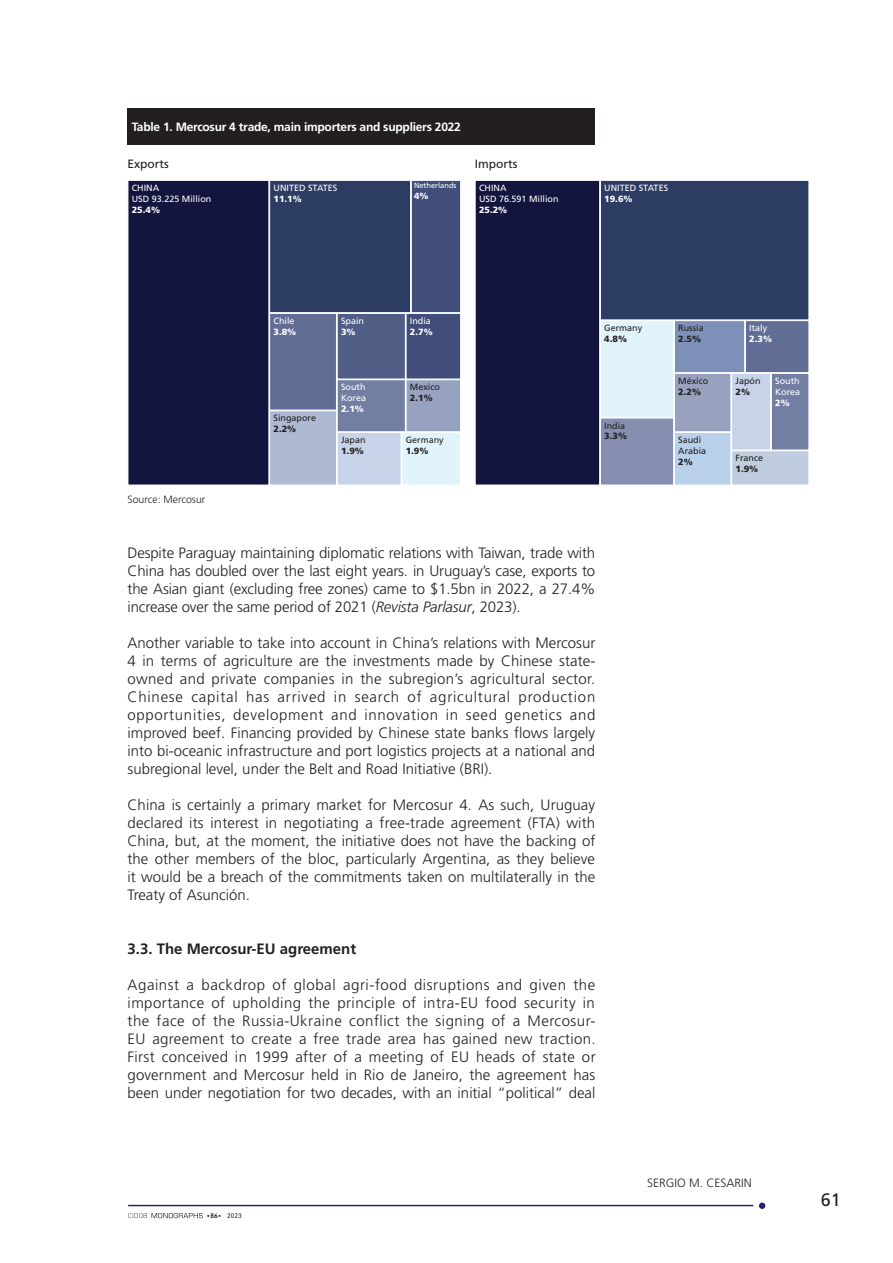
<style>
.page{position:relative;width:893px;height:1263px;background:#fff}
.page>*{position:absolute;margin:0;border:0;box-sizing:border-box;transform-origin:0 0}
.t1{font:18px "Frutiger LT Std";color:#231f20}
.t2{font:300 15px/18px "Frutiger LT Std";color:#231f20;text-align:justify}
.t3{font:700 15px "Frutiger LT Std";color:#231f20}
.t4{font:700 12px "Frutiger LT Std";letter-spacing:-.02em;color:#fff}
.t5{font:300 12px "Frutiger LT Std";color:#231f20}
.t6{font:12px "Frutiger LT Std";color:#231f20}
.t7{font:300 10.5px "Frutiger LT Std";color:#231f20}
.t8{font:9px/10.8px "Frutiger LT Std";color:#fff}
.t9{font:9px/10.8px "Frutiger LT Std";color:#231f20}
.t10{font:900 9px "Frutiger LT Std";color:#fff}
.t11{font:900 9px "Frutiger LT Std";color:#231f20}
.t12{font:7.5px "Frutiger LT Std";color:#fff}
.t13{font:500 6.9px "DIN Next LT Pro";color:#231f20}
.s1{font-style:italic}
.s2{font-weight:400}
</style>
<div class="page">
<hr style="left:128px;top:1205px;width:625px;height:1px;background:#242076">
<div style="left:759px;top:1202px;width:6px;height:7px;background:#242076;border-radius:50%"></div>
<svg style="left:128px;top:1213px;width:75px;height:5px"></svg>
<div style="left:128px;top:108px;width:467px;height:36px;background:#231f20"></div>
<div style="left:128px;top:180px;width:141px;height:305px;background:#14153e"></div>
<div style="left:475px;top:180px;width:125px;height:305px;background:#14153e;border:1px solid #fff"></div>
<div style="left:600px;top:180px;width:209px;height:140px;background:#2d3c63;border:1px solid #fff"></div>
<div style="left:600px;top:320px;width:74px;height:98px;background:#e1f4fc;border:1px solid #fff"></div>
<div style="left:674px;top:320px;width:71px;height:53px;background:#7c90b8;border:1px solid #fff"></div>
<div style="left:745px;top:320px;width:64px;height:53px;background:#626d95;border:1px solid #fff"></div>
<div style="left:771px;top:373px;width:38px;height:77px;background:#737ea3;border:1px solid #fff"></div>
<div style="left:731px;top:373px;width:40px;height:77px;background:#c6d3e8;border:1px solid #fff"></div>
<div style="left:674px;top:373px;width:57px;height:59px;background:#98a1be;border:1px solid #fff"></div>
<div style="left:674px;top:432px;width:57px;height:53px;background:#b9d0eb;border:1px solid #fff"></div>
<div style="left:600px;top:418px;width:74px;height:67px;background:#868faf;border:1px solid #fff"></div>
<div style="left:731px;top:450px;width:78px;height:35px;background:#bfcdde;border:1px solid #fff"></div>
<div style="left:269px;top:180px;width:142px;height:133px;background:#2d3c63;border:1px solid #fff"></div>
<div style="left:411px;top:180px;width:50px;height:133px;background:#414e7a;border:1px solid #fff"></div>
<div style="left:406px;top:313px;width:55px;height:66px;background:#414e7a;border:1px solid #fff"></div>
<div style="left:337px;top:313px;width:69px;height:66px;background:#505e85;border:1px solid #fff"></div>
<div style="left:337px;top:379px;width:69px;height:53px;background:#737ea3;border:1px solid #fff"></div>
<div style="left:406px;top:379px;width:55px;height:53px;background:#97a2c0;border:1px solid #fff"></div>
<div style="left:401px;top:432px;width:60px;height:53px;background:#e1f4fc;border:1px solid #fff"></div>
<div style="left:337px;top:432px;width:64px;height:53px;background:#c6d3e8;border:1px solid #fff"></div>
<div style="left:269px;top:410px;width:68px;height:75px;background:#aebad3;border:1px solid #fff"></div>
<div style="left:269px;top:313px;width:68px;height:97px;background:#626d95;border:1px solid #fff"></div>
<p class="t4" style="left:132px;top:119px;width:331px">Table 1. Mercosur 4 trade, main importers and suppliers 2022</p>
<p class="t6" style="left:128px;top:157px;width:43px">Exports</p>
<p class="t6" style="left:475px;top:157px;width:44px">Imports</p>
<p class="t8" style="left:132px;top:182px;width:81px">CHINA<br>USD 93.225 Million</p>
<p class="t10" style="left:132px;top:204px;width:30px">25.4%</p>
<p class="t12" style="left:414px;top:181px;width:44px">Netherlands</p>
<p class="t10" style="left:414px;top:190px;width:16px">4%</p>
<p class="t8" style="left:274px;top:182px;width:65px">UNITED STATES</p>
<p class="t10" style="left:274px;top:193px;width:30px">11.1%</p>
<p class="t8" style="left:479px;top:182px;width:81px">CHINA<br>USD 76.591 Million</p>
<p class="t10" style="left:479px;top:204px;width:30px">25.2%</p>
<p class="t8" style="left:604px;top:182px;width:65px">UNITED STATES</p>
<p class="t10" style="left:604px;top:193px;width:30px">19.6%</p>
<p class="t7" style="left:128px;top:494px;width:79px">Source: Mercosur</p>
<p class="t8" style="left:274px;top:316px;width:23px">Chile</p>
<p class="t10" style="left:274px;top:326px;width:24px">3.8%</p>
<p class="t9" style="left:274px;top:413px;width:44px">Singapore</p>
<p class="t11" style="left:274px;top:424px;width:24px">2.2%</p>
<p class="t8" style="left:341px;top:316px;width:25px">Spain</p>
<p class="t10" style="left:341px;top:326px;width:16px">3%</p>
<p class="t8" style="left:341px;top:382px;width:26px">South</p>
<p class="t8" style="left:341px;top:393px;width:27px">Korea</p>
<p class="t10" style="left:341px;top:403px;width:24px">2.1%</p>
<p class="t9" style="left:341px;top:435px;width:26px">Japan</p>
<p class="t11" style="left:341px;top:445px;width:24px">1.9%</p>
<p class="t8" style="left:410px;top:316px;width:23px">India</p>
<p class="t10" style="left:410px;top:326px;width:24px">2.7%</p>
<p class="t9" style="left:410px;top:382px;width:31px">Mexico</p>
<p class="t11" style="left:410px;top:393px;width:24px">2.1%</p>
<p class="t9" style="left:406px;top:435px;width:40px">Germany</p>
<p class="t11" style="left:406px;top:445px;width:24px">1.9%</p>
<p class="t9" style="left:604px;top:323px;width:40px">Germany</p>
<p class="t11" style="left:604px;top:333px;width:24px">4.8%</p>
<p class="t9" style="left:604px;top:420px;width:23px">India</p>
<p class="t11" style="left:604px;top:431px;width:24px">3.3%</p>
<p class="t2" style="left:128px;top:544px;width:469px">Despite Paraguay maintaining diplomatic relations with Taiwan, trade with China has doubled over the last eight years. in Uruguay’s case, exports to the Asian giant (excluding free zones) came to $1.5bn in 2022, a 27.4% increase over the same period of 2021 (<span class="s1">Revista Parlasur</span>, 2023).</p>
<p class="t2" style="left:128px;top:634px;width:469px">Another variable to take into account in China’s relations with Mercosur 4 in terms of agriculture are the investments made by Chinese state&shy;owned and private companies in the subregion’s agricultural sector.<br>Chinese capital has arrived in search of agricultural production opportunities, development and innovation in seed genetics and improved beef. Financing provided by Chinese state banks flows largely into bi-oceanic infrastructure and port logistics projects at a national and subregional level, under the Belt and Road Initiative (BRI).</p>
<p class="t2" style="left:128px;top:796px;width:469px">China is certainly a primary market for Mercosur 4. As such, Uruguay declared its interest in negotiating a free-trade agreement (FTA) with China, but, at the moment, the initiative does not have the backing of the other members of the bloc, particularly Argentina, as they believe it would be a breach of the commitments taken on multilaterally in the Treaty of Asunción.</p>
<p class="t3" style="left:128px;top:940px;width:230px">3.3. The Mercosur-EU agreement</p>
<p class="t2" style="left:128px;top:976px;width:470px">Against a backdrop of global agri-food disruptions and given the importance of upholding the principle of intra-EU food security in the face of the Russia-Ukraine conflict the signing of a Mercosur-EU agreement to create a free trade area has gained new traction.<br>First conceived in 1999 after of a meeting of EU heads of state or government and Mercosur held in Rio de Janeiro, the agreement has been under negotiation for two decades, with an initial “political” deal</p>
<p class="t9" style="left:678px;top:323px;width:27px">Russia</p>
<p class="t11" style="left:678px;top:333px;width:24px">2.5%</p>
<p class="t9" style="left:678px;top:375px;width:31px">México</p>
<p class="t11" style="left:678px;top:386px;width:24px">2.2%</p>
<p class="t9" style="left:678px;top:435px;width:30px">Saudi<br>Arabia</p>
<p class="t11" style="left:678px;top:456px;width:16px">2%</p>
<p class="t8" style="left:749px;top:323px;width:20px">Italy</p>
<p class="t10" style="left:749px;top:333px;width:24px">2.3%</p>
<p class="t9" style="left:735px;top:375px;width:27px">Japón</p>
<p class="t11" style="left:735px;top:386px;width:16px">2%</p>
<p class="t8" style="left:775px;top:375px;width:27px">South<br>Korea</p>
<p class="t10" style="left:775px;top:397px;width:16px">2%</p>
<p class="t9" style="left:735px;top:453px;width:29px">France</p>
<p class="t11" style="left:735px;top:464px;width:24px">1.9%</p>
<p class="t13" style="left:207px;top:1211px;width:37px">•86• <span class="s2">2023</span></p>
<p class="t5" style="left:647px;top:1176px;width:106px">SERGIO M. CESARIN</p>
<p class="t1" style="left:821px;top:1189px;width:22px">61</p>
</div>
